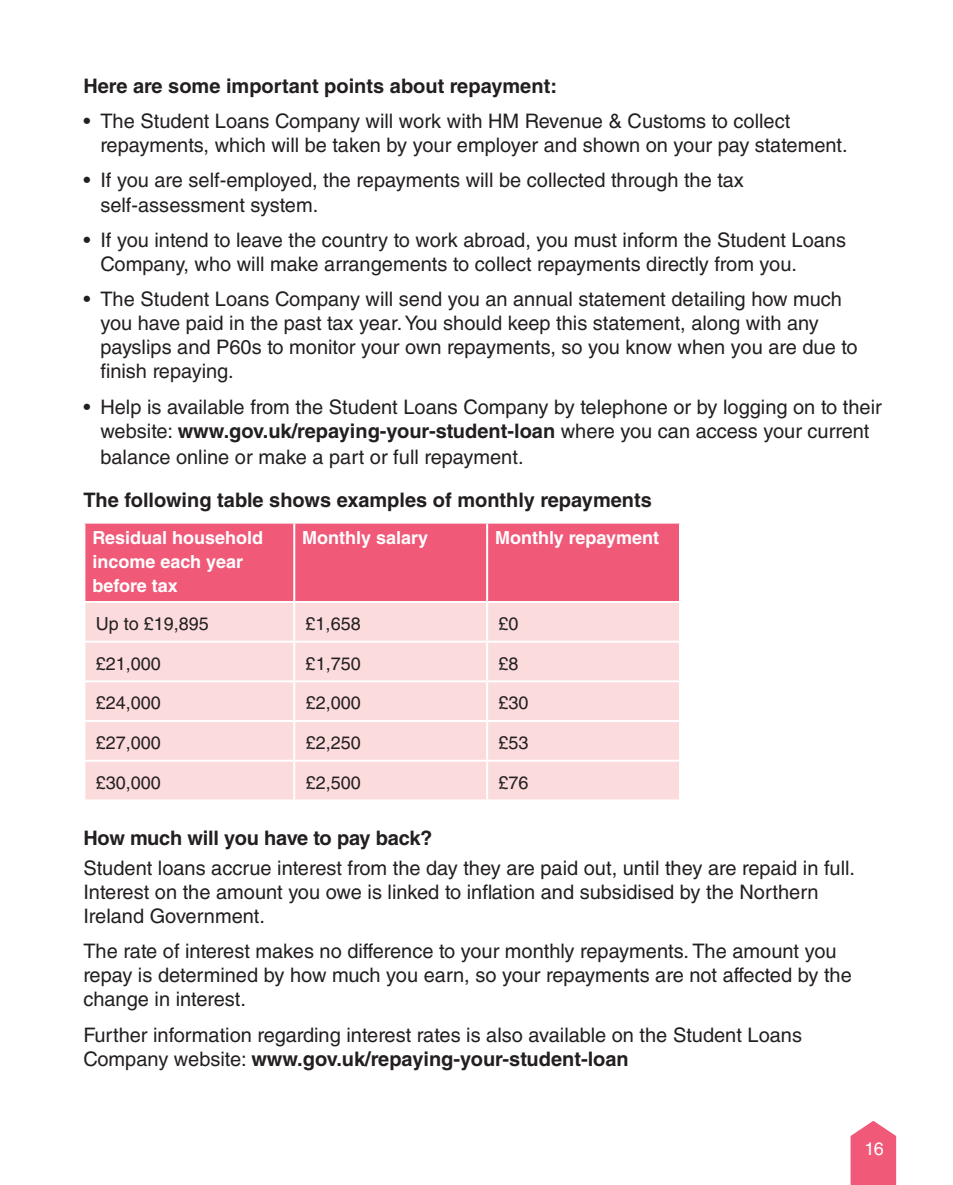
<style>
.page{position:relative;width:953px;height:1185px;background:#fff}
.page>*{position:absolute;margin:0;border:0;box-sizing:border-box;transform-origin:0 0}
.t1{font:20px/24px "Helvetica LT Std";color:#231f20}
.t2{font:700 20px "Helvetica LT Std";color:#231f20}
.t3{font:18px "Helvetica LT Std";color:#231f20}
.t4{font:700 18px/24px "Helvetica LT Std";color:#fff}
.t5{font:18px "Helvetica LT Std";color:#fff}
.s1{font-weight:700}
</style>
<div class="page">
<div style="left:84px;top:523px;width:210px;height:79px;background:#f05978"></div>
<div style="left:295px;top:524px;width:384px;height:77px;background:#f05978"></div>
<div style="left:85px;top:603px;width:594px;height:196px;background:#fcdbdc"></div>
<hr style="left:83px;top:522px;width:211px;height:2px;background:#fff">
<hr style="left:83px;top:524px;width:2px;height:77px;background:#fff">
<hr style="left:293px;top:524px;width:2px;height:77px;background:#fff">
<hr style="left:486px;top:524px;width:2px;height:77px;background:#fff">
<hr style="left:83px;top:601px;width:211px;height:2px;background:#fff">
<hr style="left:293px;top:603px;width:2px;height:38px;background:#fff">
<hr style="left:486px;top:603px;width:2px;height:38px;background:#fff">
<hr style="left:83px;top:641px;width:211px;height:2px;background:#fff">
<hr style="left:294px;top:641px;width:193px;height:2px;background:#fff">
<hr style="left:293px;top:643px;width:2px;height:37px;background:#fff">
<hr style="left:487px;top:641px;width:194px;height:2px;background:#fff">
<hr style="left:486px;top:643px;width:2px;height:37px;background:#fff">
<hr style="left:83px;top:680px;width:211px;height:2px;background:#fff">
<hr style="left:294px;top:680px;width:193px;height:2px;background:#fff">
<hr style="left:293px;top:682px;width:2px;height:38px;background:#fff">
<hr style="left:487px;top:680px;width:194px;height:2px;background:#fff">
<hr style="left:486px;top:682px;width:2px;height:38px;background:#fff">
<hr style="left:83px;top:720px;width:211px;height:2px;background:#fff">
<hr style="left:294px;top:720px;width:193px;height:2px;background:#fff">
<hr style="left:293px;top:722px;width:2px;height:38px;background:#fff">
<hr style="left:487px;top:720px;width:194px;height:2px;background:#fff">
<hr style="left:486px;top:722px;width:2px;height:38px;background:#fff">
<hr style="left:83px;top:760px;width:211px;height:2px;background:#fff">
<hr style="left:294px;top:760px;width:193px;height:2px;background:#fff">
<hr style="left:293px;top:762px;width:2px;height:37px;background:#fff">
<hr style="left:487px;top:760px;width:194px;height:2px;background:#fff">
<hr style="left:486px;top:762px;width:2px;height:37px;background:#fff">
<svg style="left:850px;top:1121px;width:46px;height:64px;background:#f16d88"></svg>
<p class="t2" style="left:83px;top:74px;width:475px">Here are some important points about repayment:</p>
<p class="t1" style="left:100px;top:109px;width:748px;text-indent:-17px">• The Student Loans Company will work with HM Revenue &amp; Customs to collect repayments, which will be taken by your employer and shown on your pay statement.</p>
<p class="t1" style="left:100px;top:168px;width:645px;text-indent:-17px">• If you are self-employed, the repayments will be collected through the tax self-assessment system.</p>
<p class="t1" style="left:100px;top:228px;width:747px;text-indent:-17px">• If you intend to leave the country to work abroad, you must inform the Student Loans<br>Company, who will make arrangements to collect repayments directly from you.</p>
<p class="t1" style="left:100px;top:287px;width:758px;text-indent:-17px">• The Student Loans Company will send you an annual statement detailing how much you have paid in the past tax year. You should keep this statement, along with any payslips and P60s to monitor your own repayments, so you know when you are due to finish repaying.</p>
<p class="t1" style="left:83px;top:394px;width:799px;text-align:center">• Help is available from the Student Loans Company by telephone or by logging on to their website: <span class="s1">www.gov.uk/repaying-your-student-loan</span> where you can access your current</p>
<p class="t1" style="left:100px;top:444px;width:424px">balance online or make a part or full repayment.</p>
<p class="t2" style="left:83px;top:487px;width:570px">The following table shows examples of monthly repayments</p>
<p class="t4" style="left:92px;top:525px;width:172px">Residual household income each year before tax</p>
<p class="t4" style="left:302px;top:525px;width:127px">Monthly salary</p>
<p class="t4" style="left:495px;top:525px;width:166px">Monthly repayment</p>
<p class="t3" style="left:96px;top:613px;width:115px">Up to £19,895</p>
<p class="t3" style="left:305px;top:613px;width:57px">£1,658</p>
<p class="t3" style="left:498px;top:613px;width:22px">£0</p>
<p class="t3" style="left:96px;top:653px;width:67px">£21,000</p>
<p class="t3" style="left:305px;top:653px;width:57px">£1,750</p>
<p class="t3" style="left:498px;top:653px;width:22px">£8</p>
<p class="t3" style="left:96px;top:693px;width:67px">£24,000</p>
<p class="t3" style="left:305px;top:693px;width:57px">£2,000</p>
<p class="t3" style="left:498px;top:693px;width:32px">£30</p>
<p class="t3" style="left:96px;top:732px;width:67px">£27,000</p>
<p class="t3" style="left:306px;top:732px;width:57px">£2,250</p>
<p class="t3" style="left:498px;top:732px;width:32px">£53</p>
<p class="t3" style="left:96px;top:772px;width:67px">£30,000</p>
<p class="t3" style="left:306px;top:772px;width:57px">£2,500</p>
<p class="t3" style="left:498px;top:772px;width:32px">£76</p>
<p class="t2" style="left:83px;top:826px;width:350px">How much will you have to pay back?</p>
<p class="t1" style="left:83px;top:856px;width:773px">Student loans accrue interest from the day they are paid out, until they are repaid in full.<br>Interest on the amount you owe is linked to inflation and subsidised by the Northern<br>Ireland Government.</p>
<p class="t1" style="left:83px;top:939px;width:769px">The rate of interest makes no difference to your monthly repayments. The amount you repay is determined by how much you earn, so your repayments are not affected by the change in interest.</p>
<p class="t1" style="left:83px;top:1023px;width:720px">Further information regarding interest rates is also available on the Student Loans<br>Company website: <span class="s1">www.gov.uk/repaying-your-student-loan</span></p>
<p class="t5" style="left:864px;top:1138px;width:21px">16</p>
</div>
